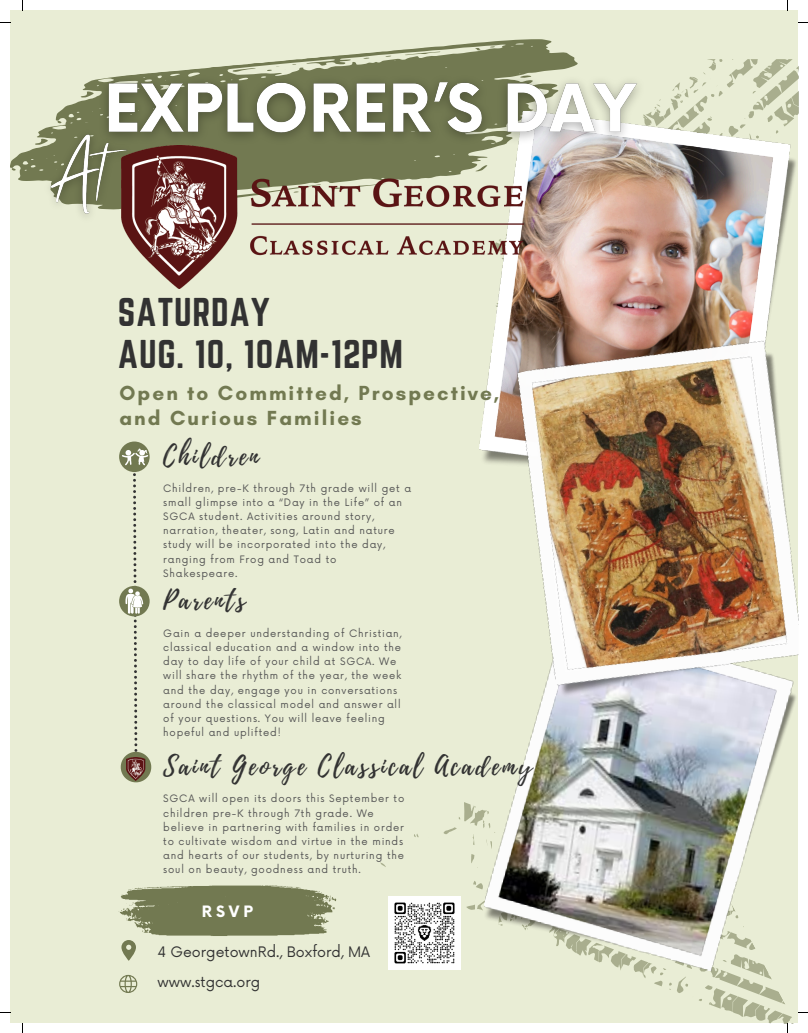
<style>
.page{position:relative;width:808px;height:1033px;background:#fff}
.page>*{position:absolute;margin:0;border:0;box-sizing:border-box;transform-origin:0 0}
.t1{font:35.12px/42.2px "Norwester";letter-spacing:.02em;color:#323232}
.t2{font:25.88px "Playlist Script";letter-spacing:.1em;color:#323232}
.t3{font:700 20.75px/24.4px "Glacial Indifference";letter-spacing:.1em;color:#727951}
.t4{font:700 15.25px "Now";color:#fff}
.t5{font:14.12px "Now";color:#323232}
.t6{font:10px/14.1px "Now";letter-spacing:.08em;color:#545454}
</style>
<div class="page">
<div style="left:10px;top:10px;width:788px;height:1013px;background:#e9edd5"></div>
<svg style="left:197px;top:39px;width:378px;height:30px"></svg>
<svg style="left:232px;top:68px;width:24px;height:1px"></svg>
<svg style="left:404px;top:51px;width:36px;height:5px"></svg>
<svg style="left:475px;top:48px;width:6px;height:3px"></svg>
<svg style="left:363px;top:57px;width:6px;height:2px"></svg>
<svg style="left:267px;top:66px;width:19px;height:3px"></svg>
<svg style="left:10px;top:80px;width:82px;height:101px"></svg>
<svg style="left:11px;top:168px;width:5px;height:3px"></svg>
<svg style="left:380px;top:802px;width:412px;height:221px"></svg>
<svg style="left:491px;top:59px;width:307px;height:52px"></svg>
<img style="left:496px;top:111px;width:302px;height:199px">
<img style="left:479px;top:715px;width:313px;height:263px">
<img style="left:479px;top:310px;width:319px;height:405px">
<svg style="left:118px;top:885px;width:218px;height:75px"></svg>
<svg style="left:119px;top:974px;width:18px;height:19px"></svg>
<img style="left:126px;top:151px;width:397px;height:138px">
<div style="left:119px;top:441px;width:31px;height:31px;background:#727951;border-radius:50%"></div>
<svg style="left:122px;top:445px;width:26px;height:21px"></svg>
<svg style="left:119px;top:586px;width:31px;height:30px"></svg>
<svg style="left:121px;top:473px;width:30px;height:309px"></svg>
<img style="left:127px;top:757px;width:18px;height:23px">
<img style="left:388px;top:897px;width:73px;height:72px">
<img style="left:92px;top:69px;width:561px;height:82px">
<img style="left:34px;top:121px;width:112px;height:112px">
<p class="t1" style="left:118px;top:291px;width:287px">SATURDAY<br>AUG. 10, 10AM-12PM</p>
<p class="t3" style="left:119px;top:381px;width:381px">Open to Committed, Prospective, and Curious Families</p>
<h4 class="t2" style="left:163px;top:437px;width:97px">Children</h4>
<p class="t6" style="left:163px;top:481px;width:249px">Children, pre-K through 7th grade will get a small glimpse into a “Day in the Life” of an SGCA student. Activities around story, narration, theater, song, Latin and nature study will be incorporated into the day, ranging from Frog and Toad to Shakespeare.</p>
<p class="t2" style="left:163px;top:582px;width:83px">Parents</p>
<h5 class="t6" style="left:163px;top:626px;width:240px">Gain a deeper understanding of Christian, classical education and a window into the day to day life of your child at SGCA. We will share the rhythm of the year, the week and the day, engage you in conversations around the classical model and answer all of your questions. You will leave feeling hopeful and uplifted!</h5>
<p class="t2" style="left:163px;top:747px;width:370px">Saint George Classical Academy</p>
<p class="t6" style="left:163px;top:792px;width:242px">SGCA will open its doors this September to children pre-K through 7th grade. We believe in partnering with families in order to cultivate wisdom and virtue in the minds and hearts of our students, by nurturing the soul on beauty, goodness and truth.</p>
<p class="t4" style="left:202px;top:902px;width:53px">RSVP</p>
<p class="t5" style="left:157px;top:944px;width:214px">4 GeorgetownRd., Boxford, MA</p>
<h4 class="t5" style="left:157px;top:974px;width:104px">www.stgca.org</h4>
</div>
